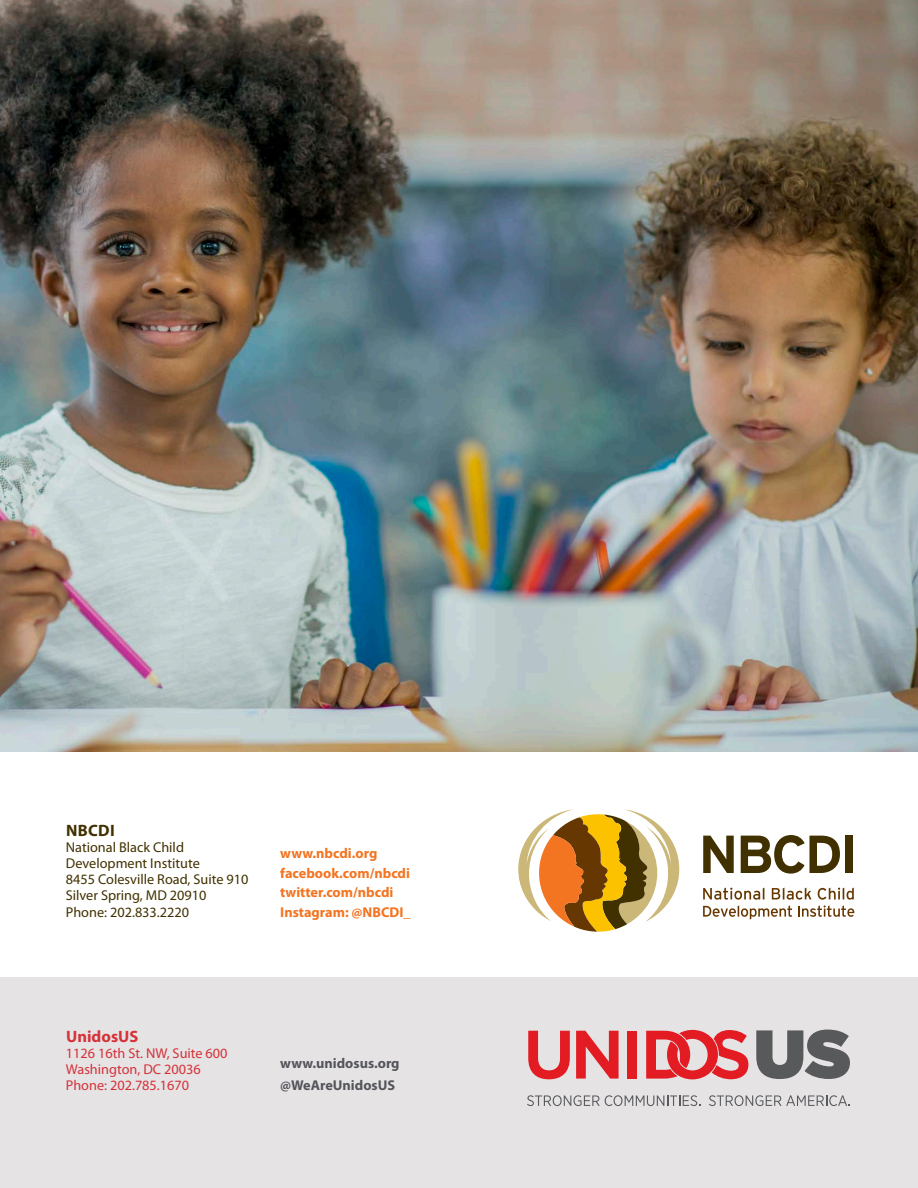
<style>
.page{position:relative;width:918px;height:1188px;background:#fff}
.page>*{position:absolute;margin:0;border:0;box-sizing:border-box;transform-origin:0 0}
.t1{font:700 16.5px "Myriad Pro";color:#d43238}
.t2{font:700 16.5px "Myriad Pro";letter-spacing:.02em;color:#413100}
.t3{font:14.25px/16.2px "Myriad Pro";color:#413100}
.t4{font:700 14.25px/19.5px "Myriad Pro";color:#f37421}
.t5{font:14.25px/16.2px "Myriad Pro";color:#d43238}
.t6{font:700 14.25px/22.5px "Myriad Pro";color:#54555a}
</style>
<div class="page">
<div style="left:0;top:977px;width:918px;height:211px;background:#e6e3e5"></div>
<svg style="left:756px;top:1030px;width:94px;height:49px"></svg>
<svg style="left:528px;top:1031px;width:42px;height:48px"></svg>
<svg style="left:576px;top:1031px;width:43px;height:48px"></svg>
<div style="left:627px;top:1031px;width:10px;height:48px;background:#e31b23"></div>
<svg style="left:646px;top:1030px;width:102px;height:49px"></svg>
<svg style="left:527px;top:1095px;width:173px;height:11px"></svg>
<svg style="left:709px;top:1095px;width:141px;height:11px"></svg>
<svg style="left:518px;top:809px;width:162px;height:123px"></svg>
<svg style="left:703px;top:888px;width:151px;height:32px"></svg>
<svg style="left:703px;top:836px;width:31px;height:37px"></svg>
<svg style="left:741px;top:835px;width:99px;height:39px"></svg>
<div style="left:845px;top:836px;width:8px;height:37px;background:#413100"></div>
<img style="left:0;top:0;width:918px;height:752px">
<p class="t2" style="left:66px;top:819px;width:50px">NBCDI</p>
<p class="t3" style="left:66px;top:839px;width:184px">National Black Child<br>Development Institute<br>8455 Colesville Road, Suite 910<br>Silver Spring, MD 20910<br>Phone: 202.833.2220</p>
<p class="t4" style="left:280px;top:843px;width:132px">www.nbcdi.org facebook.com/nbcdi twitter.com/nbcdi<br>Instagram: @NBCDI_</p>
<p class="t1" style="left:66px;top:1026px;width:74px">UnidosUS</p>
<p class="t5" style="left:66px;top:1045px;width:163px">1126 16th St. NW, Suite 600<br>Washington, DC 20036<br>Phone: 202.785.1670</p>
<p class="t6" style="left:280px;top:1051px;width:121px">www.unidosus.org @WeAreUnidosUS</p>
</div>
